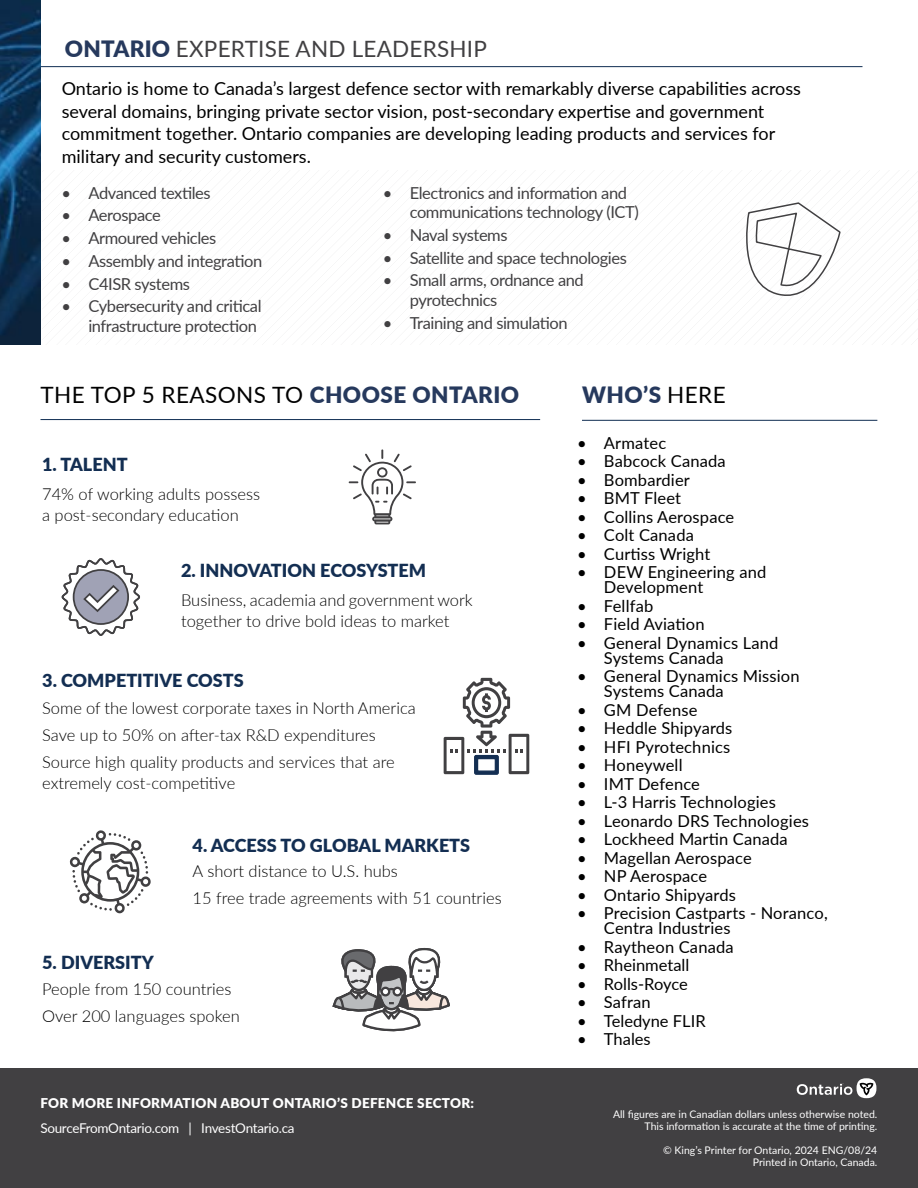
<style>
.page{position:relative;width:918px;height:1188px;background:#fff}
.page>*{position:absolute;margin:0;border:0;box-sizing:border-box;transform-origin:0 0}
.t1{font:22.5px "Spxltm Lato";letter-spacing:.01em;color:#414042}
.t2{font:22.5px "Spxltm Lato";letter-spacing:.02em;color:#000}
.t3{font:900 22.5px "Dkjtpp Lato";color:#26395d}
.t4{font:18px/22.5px "Spxltm Lato";color:#000}
.t5{font:900 18px "Dkjtpp Lato";color:#132e52}
.t6{font:16.5px/15px "Spxltm Lato";letter-spacing:.01em;color:#000}
.t7{font:300 16.5px/21px "Dfyqyb Lato";color:#000}
.t8{font:16.5px/19.5px "Spxltm Lato";letter-spacing:-.025em;color:#414042;text-align:right}
.t9{font:16.5px "Wrqdfd Lato";letter-spacing:.01em;color:#000}
.t10{font:300 16.5px/27px "Ymgtxf Lato";color:#000}
.t11{font:16.5px "Wrqdfd Lato";letter-spacing:-.025em;color:#414042}
.t12{font:16.5px "Spxltm Lato";letter-spacing:-.01em;color:#000}
.t13{font:900 13.5px "Dkjtpp Lato";letter-spacing:.02em;color:#fff}
.t14{font:13.5px "Spxltm Lato";letter-spacing:-.02em;color:#fff}
.t15{font:10.5px/12px "Spxltm Lato";color:#fff;text-align:right}
.s1{font-family:"Dkjtpp Lato";font-weight:900;color:#26395d}
.s2{font-family:"Wrqdfd Lato"}
.s3{font-family:"Wrqdfd Lato";font-weight:400;color:#000}
</style>
<div class="page">
<div style="left:0;top:1068px;width:918px;height:120px;background:#414042"></div>
<hr style="left:0;top:66px;width:862px;height:1px;background:#0f2d52">
<img style="left:0;top:0;width:40px;height:345px">
<svg style="left:746px;top:202px;width:95px;height:94px"></svg>
<svg style="left:349px;top:449px;width:67px;height:75px"></svg>
<svg style="left:61px;top:558px;width:79px;height:78px"></svg>
<svg style="left:70px;top:830px;width:81px;height:83px"></svg>
<hr style="left:41px;top:419px;width:499px;height:1px;background:#0f2d52">
<hr style="left:582px;top:420px;width:295px;height:1px;background:#0f2d52">
<div style="left:857px;top:1078px;width:19px;height:20px;background:#fff;border-radius:50%"></div>
<svg style="left:860px;top:1082px;width:13px;height:13px"></svg>
<svg style="left:797px;top:1084px;width:55px;height:11px"></svg>
<svg style="left:444px;top:678px;width:85px;height:97px"></svg>
<svg style="left:332px;top:947px;width:118px;height:85px"></svg>
<h1 class="t1" style="left:65px;top:33px;width:423px"><span class="s1">ONTARIO</span> EXPERTISE AND LEADERSHIP</h1>
<p class="t4" style="left:62px;top:77px;width:741px">Ontario is home to Canada’s largest defence sector with remarkably diverse capabilities across several domains, bringing private sector vision, post-secondary expertise and government commitment together. Ontario companies are developing leading products and services for military and security customers.</p>
<p class="t8" style="left:61px;top:182px;width:151px"><span class="s2">•</span> Advanced textiles</p>
<p class="t11" style="left:61px;top:204px;width:101px">• Aerospace</p>
<p class="t8" style="left:61px;top:228px;width:156px"><span class="s2">•</span> Armoured vehicles</p>
<p class="t8" style="left:61px;top:250px;width:202px"><span class="s2">•</span> Assembly and integration</p>
<p class="t8" style="left:61px;top:273px;width:130px"><span class="s2">•</span> C4ISR systems</p>
<p class="t8" style="left:61px;top:296px;width:202px"><span class="s2">•</span> Cybersecurity and critical infrastructure protection</p>
<p class="t8" style="left:410px;top:182px;width:231px;text-align:left;text-indent:-27px"><span class="s2">•</span> Electronics and information and communications technology (ICT)</p>
<p class="t8" style="left:383px;top:224px;width:126px"><span class="s2">•</span> Naval systems</p>
<p class="t11" style="left:383px;top:246px;width:246px">• Satellite and space technologies</p>
<p class="t11" style="left:383px;top:269px;width:203px">• Small arms, ordnance and</p>
<p class="t8" style="left:410px;top:289px;width:89px">pyrotechnics</p>
<p class="t8" style="left:383px;top:312px;width:186px"><span class="s2">•</span> Training and simulation</p>
<h1 class="t2" style="left:40px;top:378px;width:480px">THE TOP 5 REASONS TO <span class="s1">CHOOSE ONTARIO</span></h1>
<h1 class="t3" style="left:582px;top:378px;width:145px">WHO’S <span class="s3">HERE</span></h1>
<p class="t5" style="left:42px;top:451px;width:87px">1. TALENT</p>
<p class="t7" style="left:42px;top:483px;width:219px">74% of working adults possess a post-secondary education</p>
<p class="t5" style="left:181px;top:557px;width:247px">2. INNOVATION ECOSYSTEM</p>
<p class="t7" style="left:181px;top:589px;width:293px">Business, academia and government work together to drive bold ideas to market</p>
<p class="t5" style="left:42px;top:667px;width:203px">3. COMPETITIVE COSTS</p>
<p class="t10" style="left:42px;top:694px;width:375px">Some of the lowest corporate taxes in North America</p>
<p class="t7" style="left:42px;top:721px;width:354px;line-height:27px">Save up to 50% on after-tax R&amp;D expenditures<br>Source high quality products and services that are</p>
<p class="t7" style="left:42px;top:772px;width:195px">extremely cost-competitive</p>
<p class="t5" style="left:193px;top:832px;width:279px">4. ACCESS TO GLOBAL MARKETS</p>
<p class="t7" style="left:193px;top:857px;width:311px;line-height:27px">A short distance to U.S. hubs<br>15 free trade agreements with 51 countries</p>
<p class="t5" style="left:42px;top:949px;width:113px">5. DIVERSITY</p>
<p class="t10" style="left:42px;top:975px;width:199px">People from 150 countries<br>Over 200 languages spoken</p>
<p class="t13" style="left:40px;top:1093px;width:435px">FOR MORE INFORMATION ABOUT ONTARIO’S DEFENCE SECTOR:</p>
<p class="t9" style="left:577px;top:431px;width:91px">• Armatec</p>
<p class="t6" style="left:577px;top:453px;width:150px"><span class="s2">•</span> Babcock Canada</p>
<p class="t9" style="left:577px;top:468px;width:114px">• Bombardier</p>
<p class="t9" style="left:577px;top:486px;width:106px">• BMT Fleet</p>
<p class="t6" style="left:577px;top:508px;width:159px"><span class="s2">•</span> Collins Aerospace</p>
<p class="t6" style="left:577px;top:527px;width:118px"><span class="s2">•</span> Colt Canada</p>
<p class="t6" style="left:577px;top:545px;width:135px"><span class="s2">•</span> Curtiss Wright</p>
<p class="t6" style="left:577px;top:564px;width:191px"><span class="s2">•</span> DEW Engineering and</p>
<p class="t9" style="left:604px;top:575px;width:101px">Development</p>
<p class="t9" style="left:577px;top:594px;width:78px">• Fellfab</p>
<p class="t6" style="left:577px;top:616px;width:129px"><span class="s2">•</span> Field Aviation</p>
<p class="t6" style="left:604px;top:634px;width:176px;text-indent:-27px"><span class="s2">•</span> General Dynamics Land<br>Systems Canada</p>
<p class="t6" style="left:604px;top:668px;width:197px;text-indent:-27px"><span class="s2">•</span> General Dynamics Mission<br>Systems Canada</p>
<p class="t6" style="left:577px;top:701px;width:122px"><span class="s2">•</span> GM Defense</p>
<p class="t6" style="left:577px;top:720px;width:157px"><span class="s2">•</span> Heddle Shipyards</p>
<p class="t6" style="left:577px;top:739px;width:155px"><span class="s2">•</span> HFI Pyrotechnics</p>
<p class="t6" style="left:577px;top:757px;width:107px"><span class="s2">•</span> Honeywell</p>
<p class="t6" style="left:577px;top:776px;width:124px"><span class="s2">•</span> IMT Defence</p>
<p class="t9" style="left:577px;top:790px;width:200px">• L-3 Harris Technologies</p>
<p class="t9" style="left:577px;top:809px;width:234px">• Leonardo DRS Technologies</p>
<p class="t6" style="left:577px;top:831px;width:212px"><span class="s2">•</span> Lockheed Martin Canada</p>
<p class="t9" style="left:577px;top:846px;width:176px">• Magellan Aerospace</p>
<p class="t6" style="left:577px;top:868px;width:132px"><span class="s2">•</span> NP Aerospace</p>
<p class="t6" style="left:577px;top:887px;width:161px"><span class="s2">•</span> Ontario Shipyards</p>
<p class="t6" style="left:604px;top:905px;width:225px;text-indent:-27px"><span class="s2">•</span> Precision Castparts - Noranco,<br>Centra Industries</p>
<p class="t6" style="left:577px;top:939px;width:158px"><span class="s2">•</span> Raytheon Canada</p>
<p class="t9" style="left:577px;top:954px;width:114px">• Rheinmetall</p>
<p class="t12" style="left:577px;top:972px;width:112px"><span class="s2">•</span> Rolls-Royce</p>
<p class="t9" style="left:577px;top:991px;width:75px">• Safran</p>
<p class="t6" style="left:577px;top:1013px;width:130px"><span class="s2">•</span> Teledyne FLIR</p>
<p class="t9" style="left:577px;top:1028px;width:75px">• Thales</p>
<p class="t15" style="left:613px;top:1108px;width:266px">All figures are in Canadian dollars unless otherwise noted.</p>
<p class="t14" style="left:189px;top:1118px;width:108px">| InvestOntario.ca</p>
<p class="t14" style="left:40px;top:1118px;width:140px">SourceFromOntario.com</p>
<p class="t15" style="left:645px;top:1120px;width:234px">This information is accurate at the time of printing.</p>
<p class="t15" style="left:663px;top:1144px;width:216px">© King’s Printer for Ontario, 2024 ENG/08/24<br>Printed in Ontario, Canada.</p>
</div>
